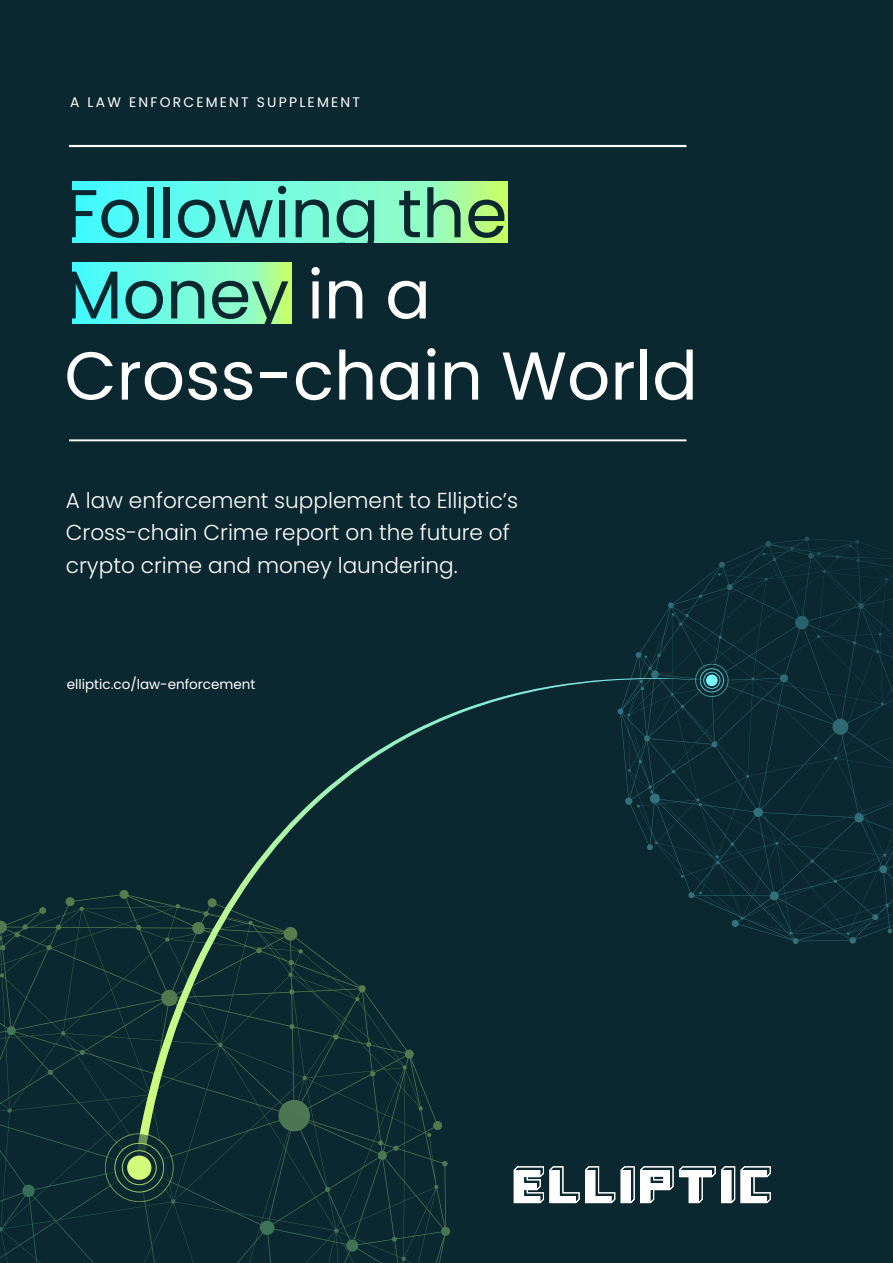
<style>
.page{position:relative;width:893px;height:1263px;background:#0b2830}
.page>*{position:absolute;margin:0;border:0;box-sizing:border-box;transform-origin:0 0}
.t1{font:67.65px/81.2px "Poppins";color:#fff}
.t2{font:300 21.6px/32.4px "Poppins";color:#fff}
.t3{font:13.95px "Poppins";letter-spacing:.16em;color:#fff}
.Headline_2{font:13.5px "Poppins";color:#fff}
.s1{color:#0b2830}
</style>
<div class="page">
<svg style="left:73px;top:181px;width:434px;height:61px"></svg>
<hr style="left:69px;top:145px;width:617px;height:2px;background:#fff">
<hr style="left:69px;top:439px;width:617px;height:2px;background:#fff">
<svg style="left:631px;top:537px;width:262px;height:407px"></svg>
<svg style="left:0;top:894px;width:450px;height:369px"></svg>
<svg style="left:514px;top:1167px;width:101px;height:36px"></svg>
<svg style="left:741px;top:1166px;width:30px;height:37px"></svg>
<svg style="left:621px;top:1166px;width:114px;height:37px"></svg>
<svg style="left:135px;top:678px;width:577px;height:489px"></svg>
<svg style="left:105px;top:1134px;width:68px;height:68px"></svg>
<div style="left:105px;top:1133px;width:68px;height:69px;border:1px solid #d2fb7b;border-radius:50%"></div>
<svg style="left:115px;top:1143px;width:49px;height:49px"></svg>
<div style="left:115px;top:1143px;width:49px;height:49px;border:1px solid #d2fb7b;border-radius:50%"></div>
<svg style="left:122px;top:1151px;width:34px;height:34px"></svg>
<div style="left:122px;top:1150px;width:35px;height:35px;border:1px solid #d2fb7b;border-radius:50%"></div>
<div style="left:127px;top:1155px;width:24px;height:25px;background:#d2fb7b;border-radius:50%"></div>
<svg style="left:696px;top:664px;width:32px;height:33px"></svg>
<div style="left:695px;top:664px;width:33px;height:33px;border:1px solid #7bf7fe;border-radius:50%"></div>
<svg style="left:700px;top:669px;width:23px;height:23px"></svg>
<div style="left:700px;top:669px;width:24px;height:23px;border:1px solid #7bf7fe;border-radius:50%"></div>
<svg style="left:704px;top:672px;width:16px;height:16px"></svg>
<div style="left:703px;top:672px;width:17px;height:17px;border:1px solid #7bf7fe;border-radius:50%"></div>
<div style="left:706px;top:674px;width:12px;height:12px;background:#7bf7fe;border-radius:50%"></div>
<svg style="left:73px;top:262px;width:218px;height:61px"></svg>
<p class="t3" style="left:70px;top:94px;width:291px">A LAW ENFORCEMENT SUPPLEMENT</p>
<p class="t1" style="left:64px;top:173px;width:635px"><span class="s1">Following the<br>Money</span> in a<br>Cross-chain World</p>
<p class="t2" style="left:66px;top:484px;width:454px">A law enforcement supplement to Elliptic’s<br>Cross-chain Crime report on the future of crypto crime and money laundering.</p>
<p class="Headline_2" style="left:67px;top:677px;width:190px">elliptic.co/law-enforcement</p>
</div>
